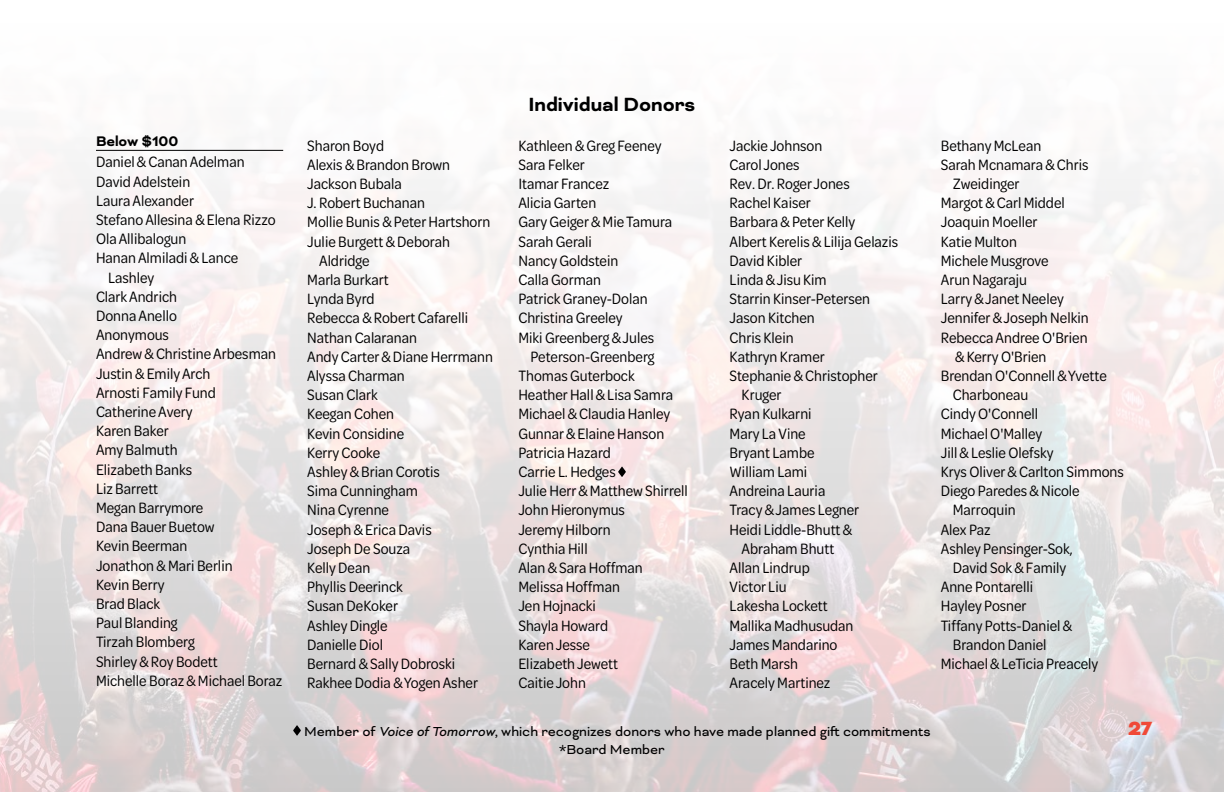
<style>
.page{position:relative;width:1224px;height:792px;background:#fff}
.page>*{position:absolute;margin:0;border:0;box-sizing:border-box;transform-origin:0 0}
.t1{font:700 22px "Bicyclette";color:#000}
.t2{font:900 22px "Bicyclette";color:#f04937}
.t3{font:16px/19.2px "Omnes Cond";color:#000}
.t4{font:700 16px "Bicyclette";color:#000}
.t5{font:15px/18px "Bicyclette";color:#000}
.s1{font-style:italic}
</style>
<div class="page">
<img style="left:0;top:149px;width:1224px;height:643px">
<hr style="left:96px;top:150px;width:187px;height:1px;background:#000">
<svg style="left:618px;top:467px;width:8px;height:10px"></svg>
<svg style="left:293px;top:725px;width:8px;height:11px"></svg>
<p class="t4" style="left:96px;top:132px;width:84px">Below $100</p>
<p class="t3" style="left:96px;top:152px;width:150px">Daniel &amp; Canan Adelman</p>
<p class="t3" style="left:96px;top:171px;width:96px">David Adelstein</p>
<p class="t3" style="left:96px;top:190px;width:100px">Laura Alexander</p>
<p class="t3" style="left:96px;top:209px;width:181px">Stefano Allesina &amp; Elena Rizzo</p>
<p class="t3" style="left:96px;top:228px;width:92px">Ola Allibalogun</p>
<p class="t3" style="left:96px;top:248px;width:144px">Hanan Almiladi &amp; Lance</p>
<p class="t3" style="left:108px;top:267px;width:48px">Lashley</p>
<p class="t3" style="left:96px;top:286px;width:83px">Clark Andrich</p>
<p class="t3" style="left:96px;top:305px;width:82px">Donna Anello</p>
<p class="t3" style="left:96px;top:324px;width:74px">Anonymous</p>
<p class="t3" style="left:96px;top:344px;width:182px">Andrew &amp; Christine Arbesman</p>
<p class="t3" style="left:96px;top:363px;width:116px">Justin &amp; Emily Arch</p>
<p class="t3" style="left:96px;top:382px;width:121px">Arnosti Family Fund</p>
<p class="t3" style="left:96px;top:401px;width:98px">Catherine Avery</p>
<p class="t3" style="left:96px;top:420px;width:74px">Karen Baker</p>
<p class="t3" style="left:96px;top:440px;width:83px">Amy Balmuth</p>
<p class="t3" style="left:96px;top:459px;width:98px">Elizabeth Banks</p>
<p class="t3" style="left:96px;top:478px;width:64px">Liz Barrett</p>
<p class="t3" style="left:96px;top:497px;width:109px">Megan Barrymore</p>
<p class="t3" style="left:96px;top:516px;width:120px">Dana Bauer Buetow</p>
<p class="t3" style="left:96px;top:536px;width:93px">Kevin Beerman</p>
<p class="t3" style="left:96px;top:555px;width:138px">Jonathon &amp; Mari Berlin</p>
<p class="t3" style="left:96px;top:574px;width:70px">Kevin Berry</p>
<p class="t3" style="left:96px;top:593px;width:66px">Brad Black</p>
<p class="t3" style="left:96px;top:612px;width:83px">Paul Blanding</p>
<p class="t3" style="left:96px;top:632px;width:100px">Tirzah Blomberg</p>
<p class="t3" style="left:96px;top:651px;width:123px">Shirley &amp; Roy Bodett</p>
<p class="t3" style="left:96px;top:670px;width:188px">Michelle Boraz &amp; Michael Boraz</p>
<p class="t3" style="left:307px;top:135px;width:78px">Sharon Boyd</p>
<p class="t3" style="left:307px;top:154px;width:144px">Alexis &amp; Brandon Brown</p>
<p class="t3" style="left:307px;top:173px;width:96px">Jackson Bubala</p>
<p class="t3" style="left:307px;top:193px;width:119px">J. Robert Buchanan</p>
<p class="t3" style="left:307px;top:212px;width:185px">Mollie Bunis &amp; Peter Hartshorn</p>
<p class="t3" style="left:307px;top:231px;width:144px">Julie Burgett &amp; Deborah</p>
<p class="t3" style="left:319px;top:250px;width:52px">Aldridge</p>
<p class="t3" style="left:307px;top:269px;width:83px">Marla Burkart</p>
<p class="t3" style="left:307px;top:289px;width:69px">Lynda Byrd</p>
<p class="t3" style="left:307px;top:308px;width:162px">Rebecca &amp; Robert Cafarelli</p>
<p class="t3" style="left:307px;top:327px;width:111px">Nathan Calaranan</p>
<p class="t3" style="left:307px;top:346px;width:187px">Andy Carter &amp; Diane Herrmann</p>
<p class="t3" style="left:307px;top:365px;width:99px">Alyssa Charman</p>
<p class="t3" style="left:307px;top:385px;width:72px">Susan Clark</p>
<p class="t3" style="left:307px;top:404px;width:89px">Keegan Cohen</p>
<p class="t3" style="left:307px;top:423px;width:98px">Kevin Considine</p>
<p class="t3" style="left:307px;top:442px;width:75px">Kerry Cooke</p>
<p class="t3" style="left:307px;top:461px;width:134px">Ashley &amp; Brian Corotis</p>
<p class="t3" style="left:307px;top:481px;width:112px">Sima Cunningham</p>
<p class="t3" style="left:307px;top:500px;width:83px">Nina Cyrenne</p>
<p class="t3" style="left:307px;top:519px;width:126px">Joseph &amp; Erica Davis</p>
<p class="t3" style="left:307px;top:538px;width:105px">Joseph De Souza</p>
<p class="t3" style="left:307px;top:557px;width:65px">Kelly Dean</p>
<p class="t3" style="left:307px;top:577px;width:97px">Phyllis Deerinck</p>
<p class="t3" style="left:307px;top:596px;width:92px">Susan DeKoker</p>
<p class="t3" style="left:307px;top:615px;width:82px">Ashley Dingle</p>
<p class="t3" style="left:307px;top:634px;width:77px">Danielle Diol</p>
<p class="t3" style="left:307px;top:653px;width:150px">Bernard &amp; Sally Dobroski</p>
<p class="t3" style="left:307px;top:673px;width:172px">Rakhee Dodia &amp; Yogen Asher</p>
<h1 class="t1" style="left:528px;top:91px;width:169px">Individual Donors</h1>
<p class="t3" style="left:518px;top:135px;width:155px">Kathleen &amp; Greg Feeney<br>Sara Felker<br>Itamar Francez<br>Alicia Garten<br>Gary Geiger &amp; Mie Tamura<br>Sarah Gerali<br>Nancy Goldstein<br>Calla Gorman<br>Patrick Graney-Dolan<br>Christina Greeley<br>Miki Greenberg &amp; Jules</p>
<p class="t3" style="left:518px;top:346px;width:171px;text-indent:12px">Peterson-Greenberg<br>Thomas Guterbock<br>Heather Hall &amp; Lisa Samra<br>Michael &amp; Claudia Hanley<br>Gunnar &amp; Elaine Hanson<br>Patricia Hazard<br>Carrie L. Hedges<br>Julie Herr &amp; Matthew Shirrell<br>John Hieronymus<br>Jeremy Hilborn<br>Cynthia Hill<br>Alan &amp; Sara Hoffman<br>Melissa Hoffman<br>Jen Hojnacki<br>Shayla Howard<br>Karen Jesse<br>Elizabeth Jewett<br>Caitie John</p>
<p class="t3" style="left:730px;top:135px;width:94px">Jackie Johnson</p>
<p class="t3" style="left:730px;top:154px;width:72px">Carol Jones</p>
<p class="t3" style="left:730px;top:173px;width:122px">Rev. Dr. Roger Jones</p>
<p class="t3" style="left:730px;top:193px;width:83px">Rachel Kaiser</p>
<p class="t3" style="left:730px;top:212px;width:127px">Barbara &amp; Peter Kelly</p>
<p class="t3" style="left:730px;top:231px;width:170px">Albert Kerelis &amp; Lilija Gelazis</p>
<p class="t3" style="left:730px;top:250px;width:74px">David Kibler</p>
<p class="t3" style="left:730px;top:269px;width:99px">Linda &amp; Jisu Kim</p>
<p class="t3" style="left:730px;top:289px;width:142px">Starrin Kinser-Petersen</p>
<p class="t3" style="left:730px;top:308px;width:87px">Jason Kitchen</p>
<p class="t3" style="left:730px;top:327px;width:66px">Chris Klein</p>
<p class="t3" style="left:730px;top:346px;width:97px">Kathryn Kramer</p>
<p class="t3" style="left:730px;top:365px;width:150px">Stephanie &amp; Christopher</p>
<p class="t3" style="left:742px;top:385px;width:41px">Kruger</p>
<p class="t3" style="left:730px;top:404px;width:83px">Ryan Kulkarni</p>
<p class="t3" style="left:730px;top:423px;width:78px">Mary La Vine</p>
<p class="t3" style="left:730px;top:442px;width:86px">Bryant Lambe</p>
<p class="t3" style="left:730px;top:461px;width:79px">William Lami</p>
<p class="t3" style="left:730px;top:481px;width:97px">Andreina Lauria</p>
<p class="t3" style="left:730px;top:500px;width:131px">Tracy &amp; James Legner</p>
<p class="t3" style="left:730px;top:519px;width:124px">Heidi Liddle-Bhutt &amp;</p>
<p class="t3" style="left:742px;top:538px;width:94px">Abraham Bhutt</p>
<p class="t3" style="left:730px;top:557px;width:82px">Allan Lindrup</p>
<p class="t3" style="left:730px;top:577px;width:59px">Victor Liu</p>
<p class="t3" style="left:730px;top:596px;width:100px">Lakesha Lockett</p>
<p class="t3" style="left:730px;top:615px;width:125px">Mallika Madhusudan</p>
<p class="t3" style="left:730px;top:634px;width:109px">James Mandarino</p>
<p class="t3" style="left:730px;top:653px;width:70px">Beth Marsh</p>
<p class="t3" style="left:730px;top:673px;width:102px">Aracely Martinez</p>
<p class="t3" style="left:941px;top:135px;width:102px">Bethany McLean</p>
<p class="t3" style="left:941px;top:154px;width:149px">Sarah Mcnamara &amp; Chris</p>
<p class="t3" style="left:953px;top:173px;width:68px">Zweidinger</p>
<p class="t3" style="left:941px;top:193px;width:125px">Margot &amp; Carl Middel</p>
<p class="t3" style="left:941px;top:212px;width:98px">Joaquin Moeller</p>
<p class="t3" style="left:941px;top:231px;width:78px">Katie Multon</p>
<p class="t3" style="left:941px;top:250px;width:109px">Michele Musgrove</p>
<p class="t3" style="left:941px;top:269px;width:88px">Arun Nagaraju</p>
<p class="t3" style="left:941px;top:289px;width:125px">Larry &amp; Janet Neeley</p>
<p class="t3" style="left:941px;top:308px;width:149px">Jennifer &amp; Joseph Nelkin</p>
<p class="t3" style="left:941px;top:327px;width:148px">Rebecca Andree O'Brien</p>
<p class="t3" style="left:955px;top:346px;width:93px">&amp; Kerry O'Brien</p>
<p class="t3" style="left:941px;top:365px;width:168px">Brendan O'Connell &amp; Yvette</p>
<p class="t3" style="left:953px;top:385px;width:77px">Charboneau</p>
<p class="t3" style="left:941px;top:404px;width:99px">Cindy O'Connell</p>
<p class="t3" style="left:941px;top:423px;width:103px">Michael O'Malley</p>
<p class="t3" style="left:941px;top:442px;width:114px">Jill &amp; Leslie Olefsky</p>
<p class="t3" style="left:941px;top:461px;width:185px">Krys Oliver &amp; Carlton Simmons</p>
<p class="t3" style="left:941px;top:481px;width:140px">Diego Paredes &amp; Nicole</p>
<p class="t3" style="left:953px;top:500px;width:64px">Marroquin</p>
<p class="t3" style="left:941px;top:519px;width:51px">Alex Paz</p>
<p class="t3" style="left:941px;top:538px;width:134px">Ashley Pensinger-Sok,</p>
<p class="t3" style="left:953px;top:557px;width:115px">David Sok &amp; Family</p>
<p class="t3" style="left:941px;top:577px;width:94px">Anne Pontarelli</p>
<p class="t3" style="left:941px;top:596px;width:87px">Hayley Posner</p>
<p class="t3" style="left:941px;top:615px;width:133px">Tiffany Potts-Daniel &amp;</p>
<p class="t3" style="left:953px;top:634px;width:95px">Brandon Daniel</p>
<p class="t3" style="left:941px;top:653px;width:159px">Michael &amp; LeTicia Preacely</p>
<p class="t5" style="left:559px;top:722px;width:373px;text-indent:-255px">Member of <span class="s1">Voice of Tomorrow</span>, which recognizes donors who have made planned gift commitments *Board Member</p>
<h1 class="t2" style="left:1128px;top:715px;width:25px">27</h1>
</div>
